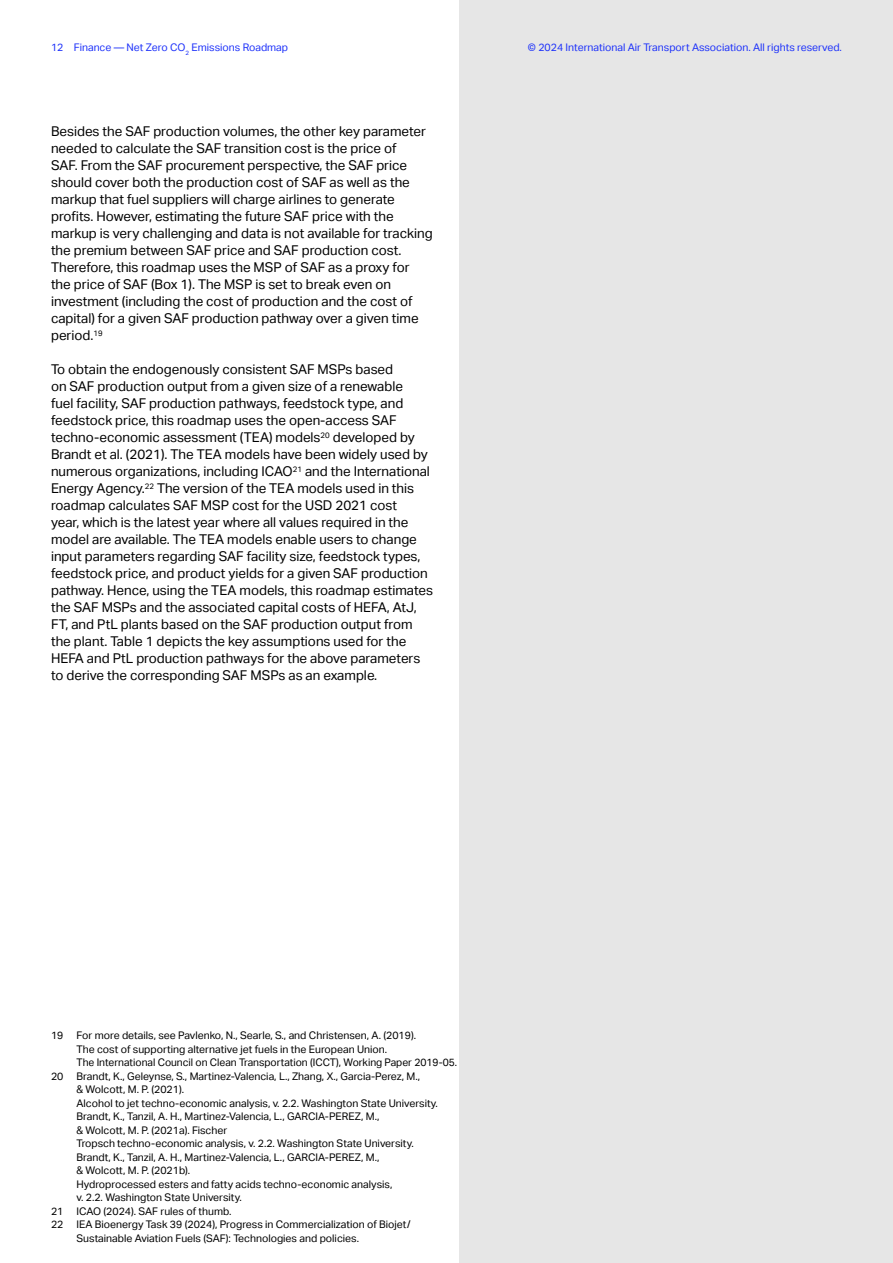
<style>
.page{position:relative;width:893px;height:1263px;background:#fff}
.page>*{position:absolute;margin:0;border:0;box-sizing:border-box;transform-origin:0 0}
.t1{font:13.5px/17px "Aktiv Grotesk";color:#000}
.t2{font:10.5px "Aktiv Grotesk";color:#000}
.t3{font:10.5px "Aktiv Grotesk";color:#1e32fa}
</style>
<div class="page">
<div style="left:459px;top:0;width:434px;height:1263px;background:#e6e6e6"></div>
<p class="t3" style="left:51px;top:41px;width:239px">12 Finance — Net Zero CO<sub>2</sub> Emissions Roadmap</p>
<p class="t3" style="left:528px;top:41px;width:315px">© 2024 International Air Transport Association. All rights reserved.</p>
<p class="t1" style="left:51px;top:123px;width:383px">Besides the SAF production volumes, the other key parameter needed to calculate the SAF transition cost is the price of<br>SAF. From the SAF procurement perspective, the SAF price should cover both the production cost of SAF as well as the markup that fuel suppliers will charge airlines to generate profits. However, estimating the future SAF price with the markup is very challenging and data is not available for tracking the premium between SAF price and SAF production cost.<br>Therefore, this roadmap uses the MSP of SAF as a proxy for the price of SAF (Box 1). The MSP is set to break even on investment (including the cost of production and the cost of capital) for a given SAF production pathway over a given time period.<sup>19</sup></p>
<p class="t1" style="left:51px;top:361px;width:384px">To obtain the endogenously consistent SAF MSPs based<br>on SAF production output from a given size of a renewable<br>fuel facility, SAF production pathways, feedstock type, and feedstock price, this roadmap uses the open-access SAF techno-economic assessment (TEA) models<sup>20</sup> developed by Brandt et al. (2021). The TEA models have been widely used by numerous organizations, including ICAO<sup>21</sup> and the International Energy Agency.<sup>22</sup> The version of the TEA models used in this roadmap calculates SAF MSP cost for the USD 2021 cost<br>year, which is the latest year where all values required in the model are available. The TEA models enable users to change input parameters regarding SAF facility size, feedstock types, feedstock price, and product yields for a given SAF production pathway. Hence, using the TEA models, this roadmap estimates the SAF MSPs and the associated capital costs of HEFA, AtJ, FT, and PtL plants based on the SAF production output from the plant. Table 1 depicts the key assumptions used for the HEFA and PtL production pathways for the above parameters to derive the corresponding SAF MSPs as an example.</p>
<p class="t2" style="left:51px;top:1029px;width:367px">19 For more details, see Pavlenko, N., Searle, S., and Christensen, A. (2019).</p>
<p class="t2" style="left:77px;top:1043px;width:312px">The cost of supporting alternative jet fuels in the European Union.</p>
<p class="t2" style="left:77px;top:1056px;width:382px">The International Council on Clean Transportation (ICCT), Working Paper 2019-05.</p>
<p class="t2" style="left:51px;top:1070px;width:370px">20 Brandt, K., Geleynse, S., Martinez-Valencia, L., Zhang, X., Garcia-Perez, M.,</p>
<p class="t2" style="left:77px;top:1083px;width:109px">&amp; Wolcott, M. P. (2021).</p>
<p class="t2" style="left:77px;top:1097px;width:363px">Alcohol to jet techno-economic analysis, v. 2.2. Washington State University.</p>
<p class="t2" style="left:77px;top:1110px;width:304px">Brandt, K., Tanzil, A. H., Martinez-Valencia, L., GARCIA-PEREZ, M.,</p>
<p class="t2" style="left:77px;top:1124px;width:152px">&amp; Wolcott, M. P. (2021a). Fischer</p>
<p class="t2" style="left:77px;top:1137px;width:339px">Tropsch techno-economic analysis, v. 2.2. Washington State University.</p>
<p class="t2" style="left:77px;top:1151px;width:304px">Brandt, K., Tanzil, A. H., Martinez-Valencia, L., GARCIA-PEREZ, M.,</p>
<p class="t2" style="left:77px;top:1164px;width:115px">&amp; Wolcott, M. P. (2021b).</p>
<p class="t2" style="left:77px;top:1178px;width:317px">Hydroprocessed esters and fatty acids techno-economic analysis,</p>
<p class="t2" style="left:77px;top:1191px;width:167px">v. 2.2. Washington State University.</p>
<p class="t2" style="left:51px;top:1205px;width:182px">21 ICAO (2024). SAF rules of thumb.</p>
<p class="t2" style="left:51px;top:1218px;width:361px">22 IEA Bioenergy Task 39 (2024), Progress in Commercialization of Biojet/</p>
<p class="t2" style="left:77px;top:1232px;width:284px">Sustainable Aviation Fuels (SAF): Technologies and policies.</p>
</div>
